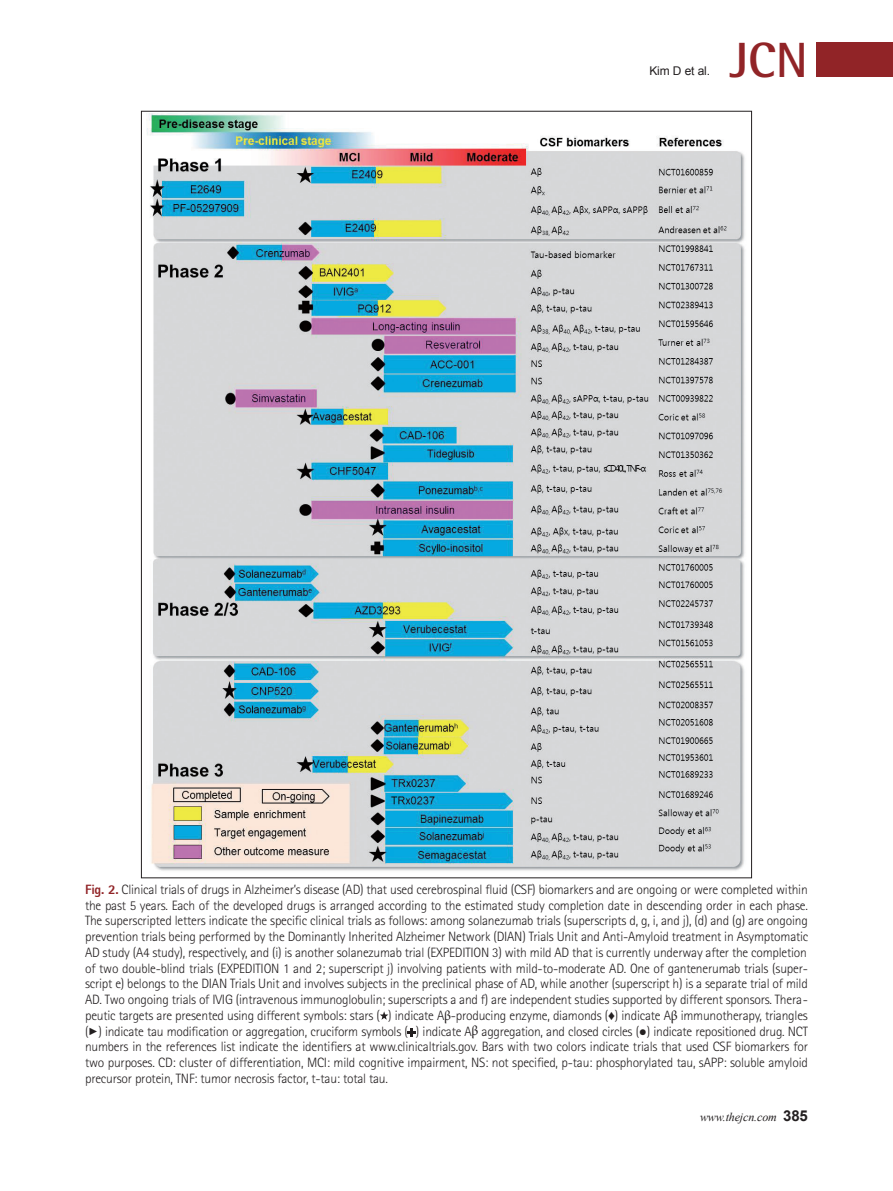
<style>
.page{position:relative;width:893px;height:1191px;background:#fff}
.page>*{position:absolute;margin:0;border:0;box-sizing:border-box;transform-origin:0 0}
.t1{font:700 49.5px "Rotis Semi Sans Std";color:#912427}
.그림제목{font:300 13.5px/15.8px "Rotis Sans Serif Std";letter-spacing:-.015em;color:#231f20;text-align:justify}
.t2{font:italic 12px "Times New Roman";letter-spacing:-.01em;color:#231f20}
.t3{font:12px "Arial";letter-spacing:-.01em;color:#231f20}
.s1{font-weight:800;color:#912427}
.s2{font-family:"Minion Pro";font-weight:400}
.s3{font-family:"Arial";font-weight:400}
.s4{font-family:"Arial";font-weight:400;font-size:10.5px}
.s5{font-family:"Arial";font-weight:700;font-style:normal;font-size:15px}
</style>
<div class="page">
<div style="left:816px;top:43px;width:77px;height:34px;background:#912427"></div>
<svg style="left:380px;top:1011px;width:8px;height:8px"></svg>
<svg style="left:408px;top:1028px;width:8px;height:8px"></svg>
<img style="left:146px;top:113px;width:599px;height:758px">
<p class="t3" style="left:649px;top:63px;width:62px">Kim D et al.</p>
<h1 class="t1" style="left:730px;top:30px;width:80px">JCN</h1>
<p class="그림제목" style="left:85px;top:881px;width:725px"><span class="s1">Fig. 2.</span> Clinical trials of drugs in Alzheimer’s disease (AD) that used cerebrospinal fluid (CSF) biomarkers and are ongoing or were completed within the past 5 years. Each of the developed drugs is arranged according to the estimated study completion date in descending order in each phase.<br>The superscripted letters indicate the specific clinical trials as follows: among solanezumab trials (superscripts d, g, i, and j), (d) and (g) are ongoing prevention trials being performed by the Dominantly Inherited Alzheimer Network (DIAN) Trials Unit and Anti-Amyloid treatment in Asymptomatic AD study (A4 study), respectively, and (i) is another solanezumab trial (EXPEDITION 3) with mild AD that is currently underway after the completion of two double-blind trials (EXPEDITION 1 and 2; superscript j) involving patients with mild-to-moderate AD. One of gantenerumab trials (super&shy;script e) belongs to the DIAN Trials Unit and involves subjects in the preclinical phase of AD, while another (superscript h) is a separate trial of mild AD. Two ongoing trials of IVIG (intravenous immunoglobulin; superscripts a and f) are independent studies supported by different sponsors. Thera&shy;peutic targets are presented using different symbols: stars ( ) indicate A<span class="s2">β</span>-producing enzyme, diamonds (<span class="s3">♦</span>) indicate A<span class="s2">β</span> immunotherapy, triangles (<span class="s4">►</span>) indicate tau modification or aggregation, cruciform symbols ( ) indicate A<span class="s2">β</span> aggregation, and closed circles (<span class="s3">●</span>) indicate repositioned drug. NCT numbers in the references list indicate the identifiers at www.clinicaltrials.gov. Bars with two colors indicate trials that used CSF biomarkers for two purposes. CD: cluster of differentiation, MCI: mild cognitive impairment, NS: not specified, p-tau: phosphorylated tau, sAPP: soluble amyloid precursor protein, TNF: tumor necrosis factor, t-tau: total tau.</p>
<p class="t2" style="left:700px;top:1108px;width:109px">www.thejcn.com <span class="s5">385</span></p>
</div>
